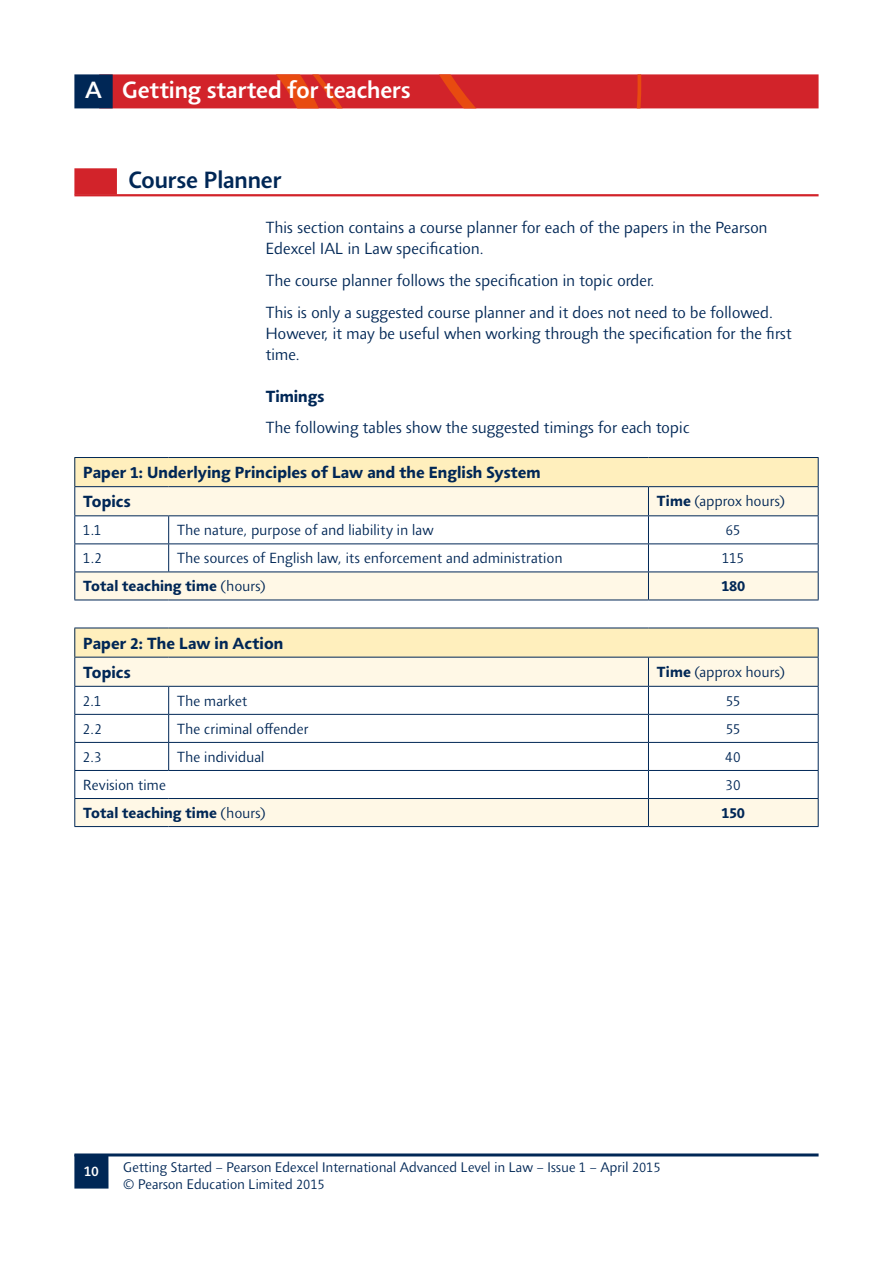
<style>
.page{position:relative;width:893px;height:1263px;background:#fff}
.page>*{position:absolute;margin:0;border:0;box-sizing:border-box;transform-origin:0 0}
.t1{font:500 24px "Agilita LT Pro";letter-spacing:-.005em;color:#fff}
.t2{font:500 24px "Agilita LT Pro";letter-spacing:-.005em;color:#002756}
.t3{font:300 16.5px/21px "Agilita LT Pro";color:#002756}
.t4{font:700 16.5px/29.1px "Agilita LT Pro";letter-spacing:.005em;color:#002756}
.t5{font:300 15px "Agilita LT Pro";letter-spacing:.005em;color:#002756}
.t6{font:700 15px "Agilita LT Pro";letter-spacing:.01em;color:#002756}
.t7{font:300 14.25px/16.5px "Agilita LT Pro";color:#002756}
.t8{font:500 14.25px "Agilita LT Pro";color:#fff}
.s1{font-weight:700}
.s2{font-weight:300}
</style>
<div class="page">
<svg style="left:113px;top:74px;width:706px;height:34px;background:#d3282a"></svg>
<div style="left:74px;top:74px;width:39px;height:34px;background:#002756"></div>
<hr style="left:74px;top:1153px;width:745px;height:3px;background:#002756">
<div style="left:74px;top:1154px;width:35px;height:34px;background:#002756"></div>
<div style="left:74px;top:168px;width:43px;height:27px;background:#d2232a"></div>
<hr style="left:74px;top:194px;width:745px;height:2px;background:#d2232a">
<div style="left:75px;top:457px;width:743px;height:30px;background:#ffefbd"></div>
<svg style="left:75px;top:487px;width:743px;height:113px;fill:#fff8e6"></svg>
<hr style="left:74px;top:457px;width:95px;height:1px;background:#002756">
<hr style="left:169px;top:457px;width:479px;height:1px;background:#002756">
<hr style="left:648px;top:457px;width:171px;height:1px;background:#002756">
<hr style="left:74px;top:486px;width:95px;height:1px;background:#002756">
<hr style="left:169px;top:486px;width:479px;height:1px;background:#002756">
<hr style="left:648px;top:486px;width:171px;height:1px;background:#002756">
<hr style="left:74px;top:515px;width:95px;height:1px;background:#002756">
<hr style="left:169px;top:515px;width:479px;height:1px;background:#002756">
<hr style="left:648px;top:515px;width:171px;height:1px;background:#002756">
<hr style="left:74px;top:543px;width:95px;height:1px;background:#002756">
<hr style="left:169px;top:543px;width:479px;height:1px;background:#002756">
<svg style="left:168px;top:516px;width:1px;height:55px"></svg>
<hr style="left:648px;top:543px;width:171px;height:1px;background:#002756">
<hr style="left:74px;top:571px;width:95px;height:1px;background:#002756">
<svg style="left:74px;top:458px;width:1px;height:142px"></svg>
<hr style="left:169px;top:571px;width:479px;height:1px;background:#002756">
<hr style="left:648px;top:571px;width:171px;height:1px;background:#002756">
<svg style="left:648px;top:487px;width:1px;height:113px"></svg>
<svg style="left:818px;top:458px;width:1px;height:142px"></svg>
<hr style="left:74px;top:600px;width:95px;height:1px;background:#002756">
<hr style="left:169px;top:600px;width:479px;height:1px;background:#002756">
<hr style="left:648px;top:600px;width:171px;height:1px;background:#002756">
<div style="left:75px;top:628px;width:743px;height:29px;background:#ffefbd"></div>
<svg style="left:75px;top:658px;width:743px;height:168px"></svg>
<hr style="left:74px;top:628px;width:95px;height:1px;background:#002756">
<hr style="left:169px;top:628px;width:479px;height:1px;background:#002756">
<hr style="left:648px;top:628px;width:171px;height:1px;background:#002756">
<hr style="left:74px;top:657px;width:95px;height:1px;background:#002756">
<hr style="left:169px;top:657px;width:479px;height:1px;background:#002756">
<hr style="left:648px;top:657px;width:171px;height:1px;background:#002756">
<hr style="left:74px;top:686px;width:95px;height:1px;background:#002756">
<hr style="left:169px;top:686px;width:479px;height:1px;background:#002756">
<hr style="left:648px;top:686px;width:171px;height:1px;background:#002756">
<hr style="left:74px;top:714px;width:95px;height:1px;background:#002756">
<hr style="left:169px;top:714px;width:479px;height:1px;background:#002756">
<hr style="left:648px;top:714px;width:171px;height:1px;background:#002756">
<hr style="left:74px;top:742px;width:95px;height:1px;background:#002756">
<hr style="left:169px;top:742px;width:479px;height:1px;background:#002756">
<svg style="left:168px;top:687px;width:1px;height:83px"></svg>
<hr style="left:648px;top:742px;width:171px;height:1px;background:#002756">
<hr style="left:74px;top:770px;width:95px;height:1px;background:#002756">
<hr style="left:169px;top:770px;width:479px;height:1px;background:#002756">
<hr style="left:648px;top:770px;width:171px;height:1px;background:#002756">
<hr style="left:74px;top:798px;width:95px;height:1px;background:#002756">
<svg style="left:74px;top:628px;width:1px;height:198px"></svg>
<hr style="left:169px;top:798px;width:479px;height:1px;background:#002756">
<hr style="left:648px;top:798px;width:171px;height:1px;background:#002756">
<svg style="left:648px;top:657px;width:1px;height:169px"></svg>
<svg style="left:818px;top:628px;width:1px;height:198px"></svg>
<hr style="left:74px;top:826px;width:95px;height:1px;background:#002756">
<hr style="left:169px;top:826px;width:479px;height:1px;background:#002756">
<hr style="left:648px;top:826px;width:171px;height:1px;background:#002756">
<h1 class="t1" style="left:85px;top:73px;width:327px">A Getting started for teachers</h1>
<h1 class="t2" style="left:128px;top:163px;width:155px">Course Planner</h1>
<p class="t3" style="left:266px;top:217px;width:503px">This section contains a course planner for each of the papers in the Pearson<br>Edexcel IAL in Law specification.</p>
<p class="t3" style="left:266px;top:264px;width:509px;line-height:31.7px">The course planner follows the specification in topic order.<br>This is only a suggested course planner and it does not need to be followed.</p>
<p class="t3" style="left:266px;top:322px;width:528px">However, it may be useful when working through the specification for the first time.</p>
<p class="t4" style="left:266px;top:382px;width:60px">Timings</p>
<p class="t3" style="left:266px;top:417px;width:426px">The following tables show the suggested timings for each topic</p>
<p class="t4" style="left:83px;top:458px;width:459px">Paper 1: Underlying Principles of Law and the English System<br>Topics</p>
<p class="t5" style="left:657px;top:491px;width:130px"><span class="s1">Time</span> (approx hours)</p>
<p class="t5" style="left:83px;top:520px;width:20px">1.1</p>
<p class="t5" style="left:177px;top:520px;width:258px">The nature, purpose of and liability in law</p>
<p class="t5" style="left:726px;top:520px;width:16px">65</p>
<p class="t5" style="left:83px;top:548px;width:21px">1.2</p>
<p class="t5" style="left:177px;top:548px;width:387px">The sources of English law, its enforcement and administration</p>
<p class="t5" style="left:722px;top:548px;width:24px">115</p>
<p class="t6" style="left:83px;top:575px;width:184px">Total teaching time <span class="s2">(hours)</span></p>
<p class="t6" style="left:722px;top:575px;width:25px">180</p>
<p class="t4" style="left:83px;top:629px;width:202px">Paper 2: The Law in Action<br>Topics</p>
<p class="t5" style="left:657px;top:661px;width:130px"><span class="s1">Time</span> (approx hours)</p>
<p class="t5" style="left:83px;top:690px;width:20px">2.1</p>
<p class="t5" style="left:177px;top:690px;width:72px">The market</p>
<p class="t5" style="left:726px;top:690px;width:16px">55</p>
<p class="t5" style="left:83px;top:718px;width:20px">2.2</p>
<p class="t5" style="left:177px;top:718px;width:133px">The criminal offender</p>
<p class="t5" style="left:726px;top:718px;width:16px">55</p>
<p class="t5" style="left:83px;top:746px;width:20px">2.3</p>
<p class="t5" style="left:177px;top:746px;width:89px">The individual</p>
<p class="t5" style="left:726px;top:746px;width:17px">40</p>
<p class="t5" style="left:83px;top:775px;width:84px">Revision time</p>
<p class="t5" style="left:726px;top:775px;width:17px">30</p>
<p class="t6" style="left:83px;top:802px;width:184px">Total teaching time <span class="s2">(hours)</span></p>
<p class="t6" style="left:722px;top:802px;width:24px">150</p>
<p class="t8" style="left:84px;top:1161px;width:16px">10</p>
<p class="t7" style="left:123px;top:1159px;width:539px">Getting Started – Pearson Edexcel International Advanced Level in Law – Issue 1 – April 2015 © Pearson Education Limited 2015</p>
</div>
